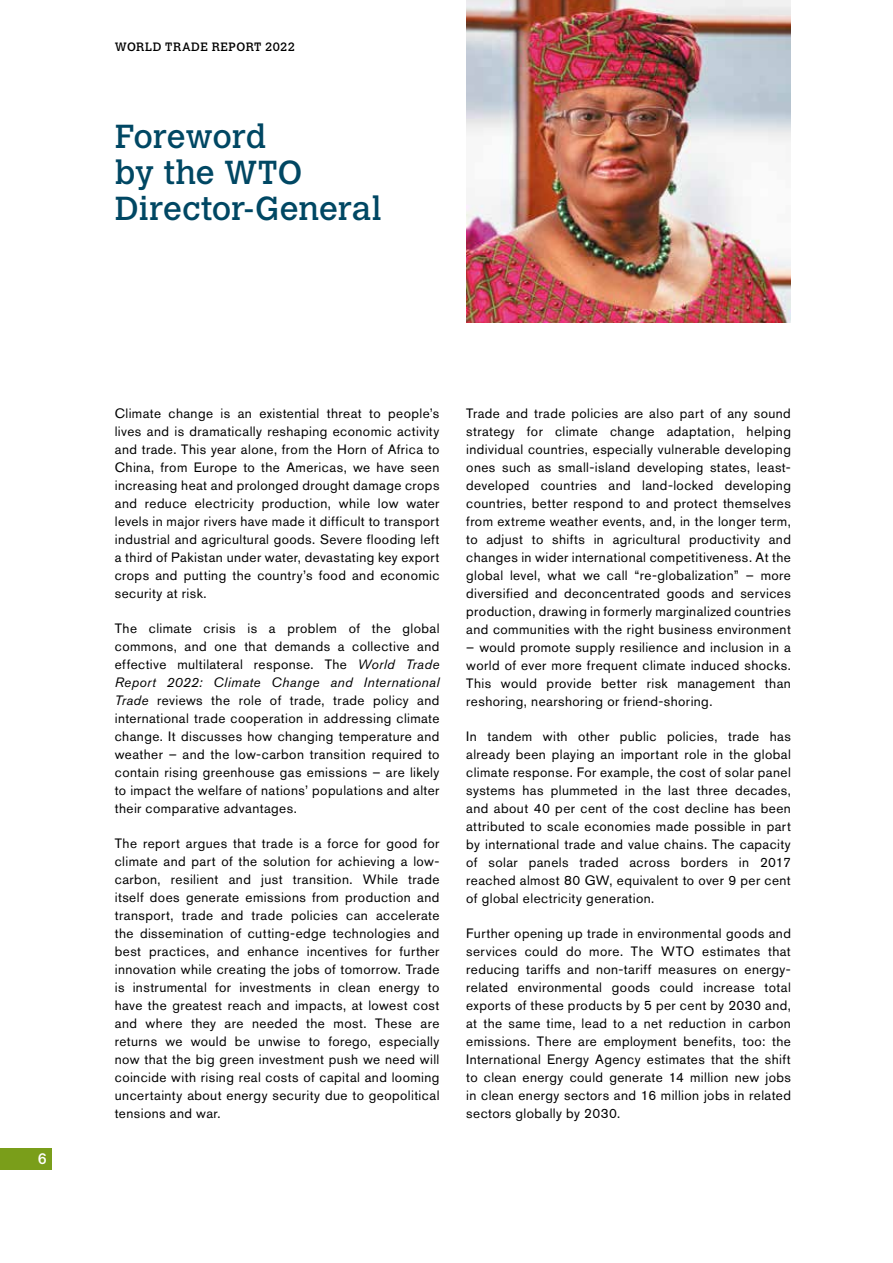
<style>
.page{position:relative;width:893px;height:1263px;background:#fff}
.page>*{position:absolute;margin:0;border:0;box-sizing:border-box;transform-origin:0 0}
.t1{font:33px/36px "Calvert MT Std";letter-spacing:-.005em;color:#004763}
.t2{font:15px "Calvert MT Std";color:#fff}
.t3{font:13.5px/18px "Akzidenz Grotesk BE";letter-spacing:.03em;color:#000;text-align:justify}
.t4{font:12px "Calvert MT Std";letter-spacing:.035em;color:#000}
.s1{font-style:italic}
</style>
<div class="page">
<div style="left:0;top:1148px;width:51px;height:21px;background:#7a9e1a"></div>
<img style="left:466px;top:0;width:325px;height:322px">
<p class="t4" style="left:115px;top:40px;width:182px">WORLD TRADE REPORT 2022</p>
<h1 class="t1" style="left:115px;top:119px;width:268px">Foreword<br>by the WTO<br>Director-General</h1>
<p class="t2" style="left:38px;top:1150px;width:10px">6</p>
<p class="t3" style="left:115px;top:405px;width:326px">Climate change is an existential threat to people’s lives and is dramatically reshaping economic activity and trade. This year alone, from the Horn of Africa to China, from Europe to the Americas, we have seen increasing heat and prolonged drought damage crops and reduce electricity production, while low water levels in major rivers have made it difficult to transport industrial and agricultural goods. Severe flooding left a third of Pakistan under water, devastating key export crops and putting the country’s food and economic security at risk.</p>
<p class="t3" style="left:115px;top:619px;width:326px">The climate crisis is a problem of the global commons, and one that demands a collective and effective multilateral response. The <span class="s1">World Trade Report 2022: Climate Change and International Trade</span> reviews the role of trade, trade policy and international trade cooperation in addressing climate change. It discusses how changing temperature and weather – and the low-carbon transition required to contain rising greenhouse gas emissions – are likely to impact the welfare of nations’ populations and alter their comparative advantages.</p>
<p class="t3" style="left:115px;top:834px;width:326px">The report argues that trade is a force for good for climate and part of the solution for achieving a low&shy;carbon, resilient and just transition. While trade itself does generate emissions from production and transport, trade and trade policies can accelerate the dissemination of cutting-edge technologies and best practices, and enhance incentives for further innovation while creating the jobs of tomorrow. Trade is instrumental for investments in clean energy to have the greatest reach and impacts, at lowest cost and where they are needed the most. These are returns we would be unwise to forego, especially now that the big green investment push we need will coincide with rising real costs of capital and looming uncertainty about energy security due to geopolitical tensions and war.</p>
<p class="t3" style="left:466px;top:404px;width:326px">Trade and trade policies are also part of any sound strategy for climate change adaptation, helping individual countries, especially vulnerable developing ones such as small-island developing states, least&shy;developed countries and land-locked developing countries, better respond to and protect themselves from extreme weather events, and, in the longer term, to adjust to shifts in agricultural productivity and changes in wider international competitiveness. At the global level, what we call “re-globalization” – more diversified and deconcentrated goods and services production, drawing in formerly marginalized countries and communities with the right business environment</p>
<p class="t3" style="left:466px;top:638px;width:326px">– would promote supply resilience and inclusion in a world of ever more frequent climate induced shocks.<br>This would provide better risk management than reshoring, nearshoring or friend-shoring.</p>
<p class="t3" style="left:466px;top:727px;width:326px">In tandem with other public policies, trade has already been playing an important role in the global climate response. For example, the cost of solar panel systems has plummeted in the last three decades, and about 40 per cent of the cost decline has been attributed to scale economies made possible in part by international trade and value chains. The capacity of solar panels traded across borders in 2017 reached almost 80 GW, equivalent to over 9 per cent of global electricity generation.</p>
<p class="t3" style="left:466px;top:924px;width:326px">Further opening up trade in environmental goods and services could do more. The WTO estimates that reducing tariffs and non-tariff measures on energy&shy;related environmental goods could increase total exports of these products by 5 per cent by 2030 and, at the same time, lead to a net reduction in carbon emissions. There are employment benefits, too: the International Energy Agency estimates that the shift to clean energy could generate 14 million new jobs in clean energy sectors and 16 million jobs in related sectors globally by 2030.</p>
</div>
